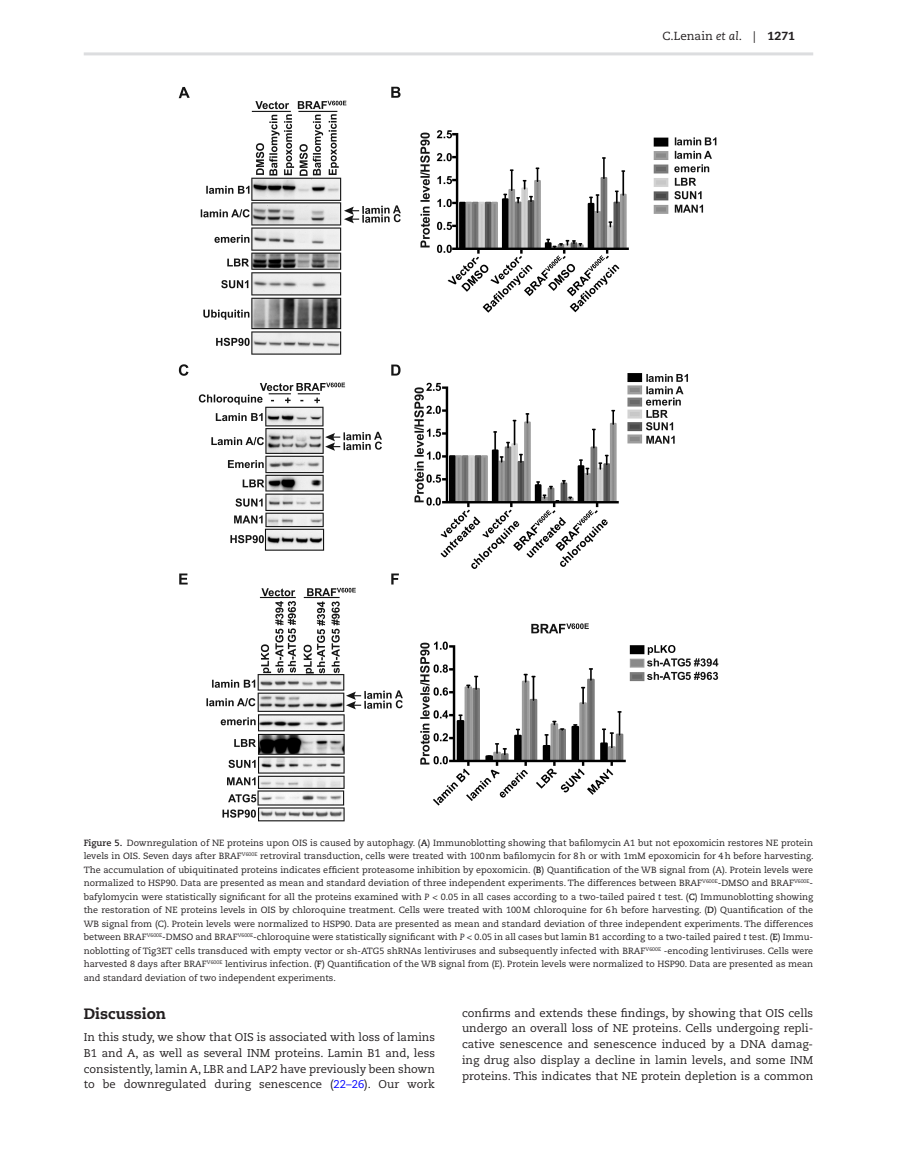
<style>
.page{position:relative;width:897px;height:1165px;background:#fff}
.page>*{position:absolute;margin:0;border:0;box-sizing:border-box;transform-origin:0 0}
.t1{font:800 15px "Caecilia LT Std";color:#231f20}
.t2{font:11.7px "Caecilia LT Std";color:#231f20}
.t3{font:11.25px/15.8px "Caecilia LT Std";color:#231f20;text-align:justify}
.t4{font:9px/13.5px "Caecilia LT Std";color:#231f20;text-align:justify}
.s1{font-style:italic}
.s2{font-weight:800}
.s3{font-weight:700}
.s4{color:#00f}
</style>
<div class="page">
<hr style="left:84px;top:52px;width:729px;height:3px;background:#dcdddf">
<img style="left:178px;top:87px;width:540px;height:734px">
<p class="t2" style="left:662px;top:30px;width:134px">C.Lenain <span class="s1">et al</span>. | <span class="s2">1271</span></p>
<p class="t4" style="left:84px;top:836px;width:731px"><span class="s3">Figure 5.</span> Downregulation of NE proteins upon OIS is caused by autophagy. (<span class="s3">A</span>) Immunoblotting showing that bafilomycin A1 but not epoxomicin restores NE protein levels in OIS. Seven days after BRAF<sup>V600E</sup> retroviral transduction, cells were treated with 100nm bafilomycin for 8h or with 1mM epoxomicin for 4h before harvesting.<br>The accumulation of ubiquitinated proteins indicates efficient proteasome inhibition by epoxomicin. (<span class="s3">B</span>) Quantification of the WB signal from (A). Protein levels were normalized to HSP90. Data are presented as mean and standard deviation of three independent experiments. The differences between BRAF<sup>V600E</sup>-DMSO and BRAF<sup>V600E&shy;</sup>bafylomycin were statistically significant for all the proteins examined with <span class="s1">P</span> &lt; 0.05 in all cases according to a two-tailed paired <span class="s1">t</span> test. (<span class="s3">C</span>) Immunoblotting showing the restoration of NE proteins levels in OIS by chloroquine treatment. Cells were treated with 100M chloroquine for 6h before harvesting. (<span class="s3">D</span>) Quantification of the WB signal from (C). Protein levels were normalized to HSP90. Data are presented as mean and standard deviation of three independent experiments. The differences between BRAF<sup>V600E</sup>-DMSO and BRAF<sup>V600E</sup>-chloroquine were statistically significant with <span class="s1">P</span> &lt; 0.05 in all cases but lamin B1 according to a two-tailed paired <span class="s1">t</span> test. (<span class="s3">E</span>) Immu&shy;noblotting of Tig3ET cells transduced with empty vector or sh-ATG5 shRNAs lentiviruses and subsequently infected with BRAF<sup>V600E</sup> -encoding lentiviruses. Cells were harvested 8 days after BRAF<sup>V600E</sup> lentivirus infection. (<span class="s3">F</span>) Quantification of the WB signal from (E). Protein levels were normalized to HSP90. Data are presented as mean and standard deviation of two independent experiments.</p>
<h1 class="t1" style="left:84px;top:1004px;width:84px">Discussion</h1>
<p class="t3" style="left:84px;top:1029px;width:353px">In this study, we show that OIS is associated with loss of lamins B1 and A, as well as several INM proteins. Lamin B1 and, less consistently, lamin A, LBR and LAP2 have previously been shown to be downregulated during senescence (<span class="s4">22–26</span>). Our work</p>
<p class="t3" style="left:462px;top:1004px;width:353px">confirms and extends these findings, by showing that OIS cells undergo an overall loss of NE proteins. Cells undergoing repli&shy;cative senescence and senescence induced by a DNA damag&shy;ing drug also display a decline in lamin levels, and some INM proteins. This indicates that NE protein depletion is a common</p>
</div>
